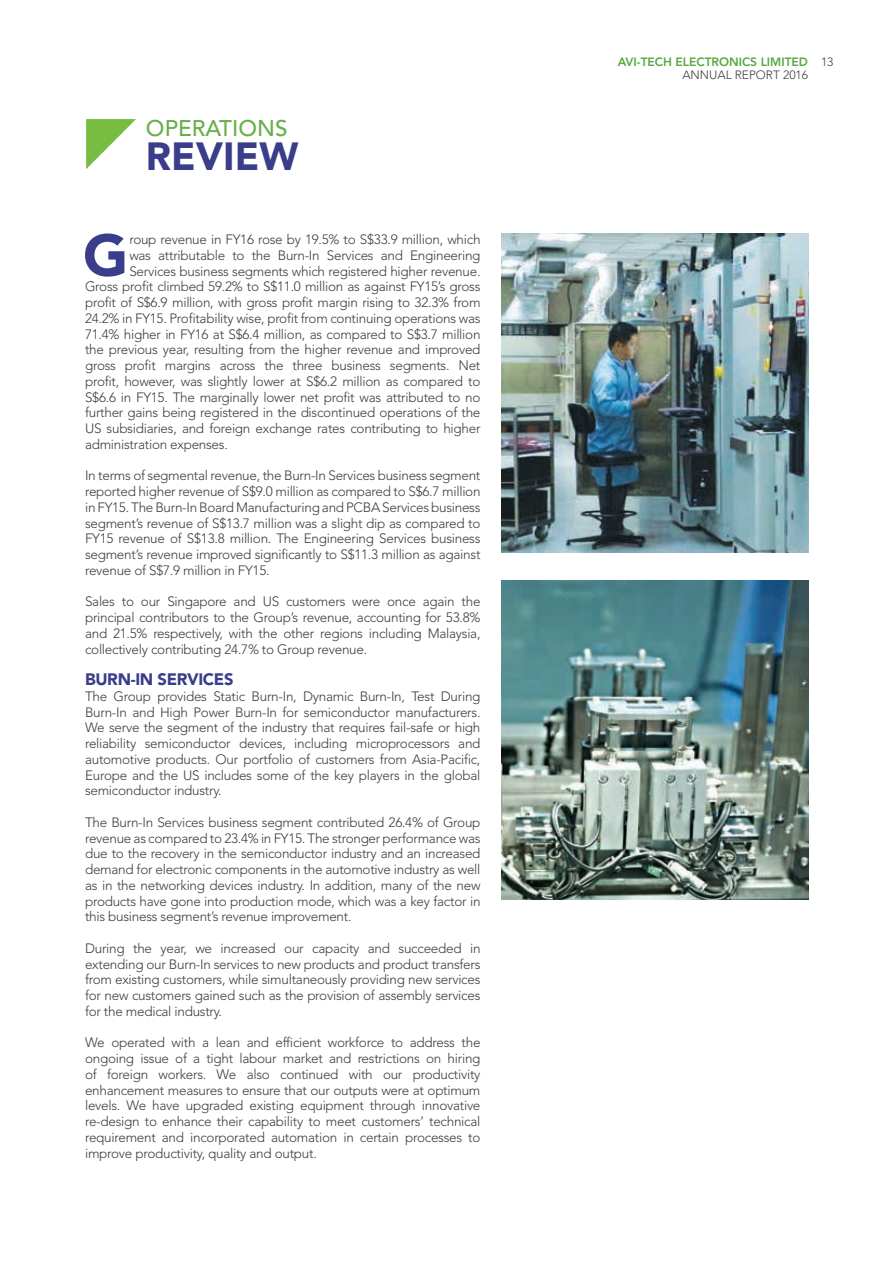
<style>
.page{position:relative;width:893px;height:1263px;background:#fff}
.page>*{position:absolute;margin:0;border:0;box-sizing:border-box;transform-origin:0 0}
.Body_Text{font:900 58.05px "Avenir LT Std";color:#393d8a}
.t1{font:900 39px "Avenir LT Std";color:#393d8a}
.t2{font:500 22.5px "Avenir LT Std";color:#69ae4c}
.Body_Text-2{font:900 16.5px "Avenir LT Std";letter-spacing:-.02em;color:#393d8a}
.Body_Text-3{font:300 13.5px/15.8px "Avenir LT Std";letter-spacing:-.02em;color:#3e3e3f;text-align:justify}
.t3{font:800 12px/13.5px "Avenir LT Std";color:#56a83f}
.s1{font-weight:300;color:#3e3e3f}
</style>
<div class="page">
<svg style="left:86px;top:119px;width:50px;height:50px"></svg>
<img style="left:502px;top:234px;width:306px;height:319px">
<img style="left:502px;top:580px;width:306px;height:319px">
<h3 class="t2" style="left:146px;top:115px;width:143px">OPERATIONS</h3>
<h2 class="t1" style="left:146px;top:133px;width:154px">REVIEW</h2>
<p class="Body_Text" style="left:83px;top:220px;width:47px">G</p>
<p class="Body_Text-3" style="left:129px;top:232px;width:353px">roup revenue in FY16 rose by 19.5% to S$33.9 million, which</p>
<p class="Body_Text-3" style="left:129px;top:247px;width:353px">was attributable to the Burn-In Services and Engineering</p>
<p class="Body_Text-3" style="left:129px;top:263px;width:353px">Services business segments which registered higher revenue.</p>
<p class="Body_Text-3" style="left:85px;top:279px;width:397px">Gross profit climbed 59.2% to S$11.0 million as against FY15’s gross</p>
<p class="Body_Text-3" style="left:85px;top:295px;width:397px">profit of S$6.9 million, with gross profit margin rising to 32.3% from</p>
<p class="Body_Text-3" style="left:85px;top:310px;width:397px">24.2% in FY15. Profitability wise, profit from continuing operations was</p>
<p class="Body_Text-3" style="left:85px;top:326px;width:397px">71.4% higher in FY16 at S$6.4 million, as compared to S$3.7 million</p>
<p class="Body_Text-3" style="left:85px;top:342px;width:397px">the previous year, resulting from the higher revenue and improved</p>
<p class="Body_Text-3" style="left:85px;top:358px;width:397px">gross profit margins across the three business segments. Net</p>
<p class="Body_Text-3" style="left:85px;top:373px;width:397px">profit, however, was slightly lower at S$6.2 million as compared to</p>
<p class="Body_Text-3" style="left:85px;top:389px;width:397px">S$6.6 in FY15. The marginally lower net profit was attributed to no</p>
<p class="Body_Text-3" style="left:85px;top:405px;width:397px">further gains being registered in the discontinued operations of the</p>
<p class="Body_Text-3" style="left:85px;top:421px;width:397px">US subsidiaries, and foreign exchange rates contributing to higher</p>
<p class="Body_Text-3" style="left:85px;top:436px;width:144px">administration expenses.</p>
<p class="Body_Text-3" style="left:85px;top:468px;width:397px">In terms of segmental revenue, the Burn-In Services business segment reported higher revenue of S$9.0 million as compared to S$6.7 million in FY15. The Burn-In Board Manufacturing and PCBA Services business segment’s revenue of S$13.7 million was a slight dip as compared to FY15 revenue of S$13.8 million. The Engineering Services business segment’s revenue improved significantly to S$11.3 million as against revenue of S$7.9 million in FY15.</p>
<p class="Body_Text-3" style="left:85px;top:594px;width:397px">Sales to our Singapore and US customers were once again the principal contributors to the Group’s revenue, accounting for 53.8% and 21.5% respectively, with the other regions including Malaysia, collectively contributing 24.7% to Group revenue.</p>
<p class="Body_Text-2" style="left:85px;top:669px;width:150px">BURN-IN SERVICES</p>
<p class="Body_Text-3" style="left:85px;top:688px;width:397px">The Group provides Static Burn-In, Dynamic Burn-In, Test During Burn-In and High Power Burn-In for semiconductor manufacturers.<br>We serve the segment of the industry that requires fail-safe or high reliability semiconductor devices, including microprocessors and automotive products. Our portfolio of customers from Asia-Pacific, Europe and the US includes some of the key players in the global semiconductor industry.</p>
<p class="Body_Text-3" style="left:85px;top:814px;width:397px">The Burn-In Services business segment contributed 26.4% of Group revenue as compared to 23.4% in FY15. The stronger performance was due to the recovery in the semiconductor industry and an increased demand for electronic components in the automotive industry as well as in the networking devices industry. In addition, many of the new products have gone into production mode, which was a key factor in this business segment’s revenue improvement.</p>
<p class="Body_Text-3" style="left:85px;top:940px;width:397px">During the year, we increased our capacity and succeeded in extending our Burn-In services to new products and product transfers from existing customers, while simultaneously providing new services for new customers gained such as the provision of assembly services for the medical industry.</p>
<p class="Body_Text-3" style="left:85px;top:1035px;width:397px">We operated with a lean and efficient workforce to address the ongoing issue of a tight labour market and restrictions on hiring of foreign workers. We also continued with our productivity enhancement measures to ensure that our outputs were at optimum levels. We have upgraded existing equipment through innovative re-design to enhance their capability to meet customers’ technical requirement and incorporated automation in certain processes to improve productivity, quality and output.</p>
<p class="t3" style="left:682px;top:55px;width:153px;text-indent:-65px">AVI-TECH ELECTRONICS LIMITED <span class="s1">13<br>ANNUAL REPORT 2016</span></p>
</div>
